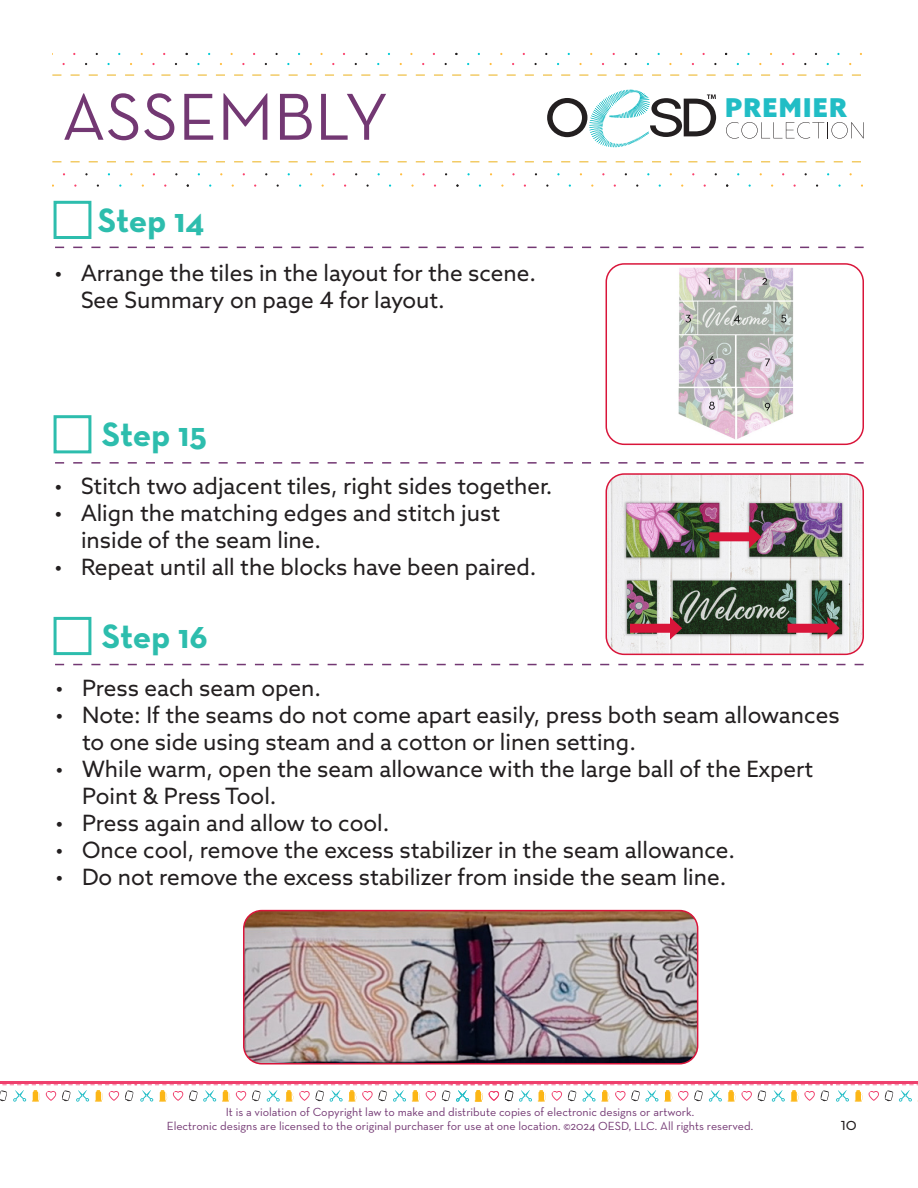
<style>
.page{position:relative;width:918px;height:1188px;background:#fff}
.page>*{position:absolute;margin:0;border:0;box-sizing:border-box;transform-origin:0 0}
.t1{font:67.5px "Neutra Text";color:#733873}
.t2{font:700 34.5px "Neutra Text";letter-spacing:-.005em;color:#2dbdad}
.t3{font:900 25.95px "Azo Sans";letter-spacing:.05em;color:#21bdc5}
.t4{font:22.5px/27px "Azo Sans";color:#231f20}
.t5{font:18px "Neutra Text";color:#231f20}
.t6{font:12px "Neutra Text";color:#733873}
</style>
<div class="page">
<div style="left:54px;top:201px;width:37px;height:38px;border:3px solid #2dbdad"></div>
<div style="left:54px;top:415px;width:37px;height:38px;border:3px solid #2dbdad"></div>
<div style="left:54px;top:617px;width:37px;height:38px;border:3px solid #2dbdad"></div>
<svg style="left:55px;top:247px;width:809px;height:1px"></svg>
<svg style="left:55px;top:462px;width:809px;height:2px"></svg>
<svg style="left:55px;top:664px;width:809px;height:1px"></svg>
<svg style="left:52px;top:74px;width:809px;height:2px"></svg>
<svg style="left:52px;top:161px;width:809px;height:2px"></svg>
<svg style="left:547px;top:89px;width:170px;height:59px"></svg>
<svg style="left:726px;top:122px;width:122px;height:17px"></svg>
<svg style="left:851px;top:122px;width:13px;height:17px"></svg>
<hr style="left:451px;top:1081px;width:381px;height:2px;background:#ef406d">
<hr style="left:831px;top:1081px;width:87px;height:2px;background:#ef406d">
<svg style="left:827px;top:1084px;width:91px;height:18px"></svg>
<hr style="left:0;top:1081px;width:137px;height:2px;background:#ef406d">
<hr style="left:135px;top:1081px;width:381px;height:2px;background:#ef406d">
<svg style="left:0;top:1084px;width:442px;height:18px"></svg>
<svg style="left:442px;top:1084px;width:385px;height:18px"></svg>
<img style="left:244px;top:911px;width:454px;height:151px">
<div style="left:243px;top:910px;width:455px;height:155px;border:2px solid #d9153a;border-radius:18px"></div>
<img style="left:606px;top:474px;width:257px;height:180px">
<div style="left:606px;top:473px;width:258px;height:182px;border:2px solid #d9153a;border-radius:18px"></div>
<img style="left:678px;top:267px;width:115px;height:172px">
<div style="left:606px;top:263px;width:258px;height:182px;border:2px solid #d9153a;border-radius:18px"></div>
<div style="left:709px;top:532px;width:44px;height:9px;background:#d9153a"></div>
<svg style="left:749px;top:525px;width:12px;height:23px"></svg>
<div style="left:630px;top:624px;width:44px;height:9px;background:#d9153a"></div>
<svg style="left:670px;top:617px;width:12px;height:23px"></svg>
<div style="left:788px;top:624px;width:44px;height:9px;background:#d9153a"></div>
<svg style="left:827px;top:617px;width:13px;height:23px"></svg>
<p class="t1" style="left:62px;top:76px;width:328px">ASSEMBLY</p>
<p class="t3" style="left:725px;top:91px;width:123px">PREMIER</p>
<p class="t2" style="left:98px;top:198px;width:108px">Step 14</p>
<p class="t4" style="left:81px;top:259px;width:457px;text-indent:-27px">• Arrange the tiles in the layout for the scene.<br>See Summary on page 4 for layout.</p>
<p class="t2" style="left:102px;top:413px;width:107px">Step 15</p>
<p class="t4" style="left:54px;top:472px;width:500px">• Stitch two adjacent tiles, right sides together.</p>
<p class="t4" style="left:81px;top:499px;width:421px;text-indent:-27px">• Align the matching edges and stitch just inside of the seam line.</p>
<p class="t4" style="left:54px;top:553px;width:484px">• Repeat until all the blocks have been paired.</p>
<p class="t2" style="left:102px;top:614px;width:107px">Step 16</p>
<p class="t4" style="left:55px;top:674px;width:268px">• Press each seam open.</p>
<p class="t4" style="left:82px;top:701px;width:759px;text-indent:-27px">• Note: If the seams do not come apart easily, press both seam allowances to one side using steam and a cotton or linen setting.</p>
<p class="t4" style="left:82px;top:755px;width:733px;text-indent:-27px">• While warm, open the seam allowance with the large ball of the Expert<br>Point &amp; Press Tool.</p>
<p class="t4" style="left:55px;top:809px;width:336px">• Press again and allow to cool.</p>
<p class="t4" style="left:55px;top:836px;width:682px">• Once cool, remove the excess stabilizer in the seam allowance.</p>
<p class="t4" style="left:55px;top:863px;width:673px">• Do not remove the excess stabilizer from inside the seam line.</p>
<p class="t6" style="left:226px;top:1105px;width:470px">It is a violation of Copyright law to make and distribute copies of electronic designs or artwork.</p>
<p class="t6" style="left:167px;top:1119px;width:588px">Electronic designs are licensed to the original purchaser for use at one location. ©2024 OESD, LLC. All rights reserved.</p>
<p class="t5" style="left:841px;top:1113px;width:18px">10</p>
</div>
